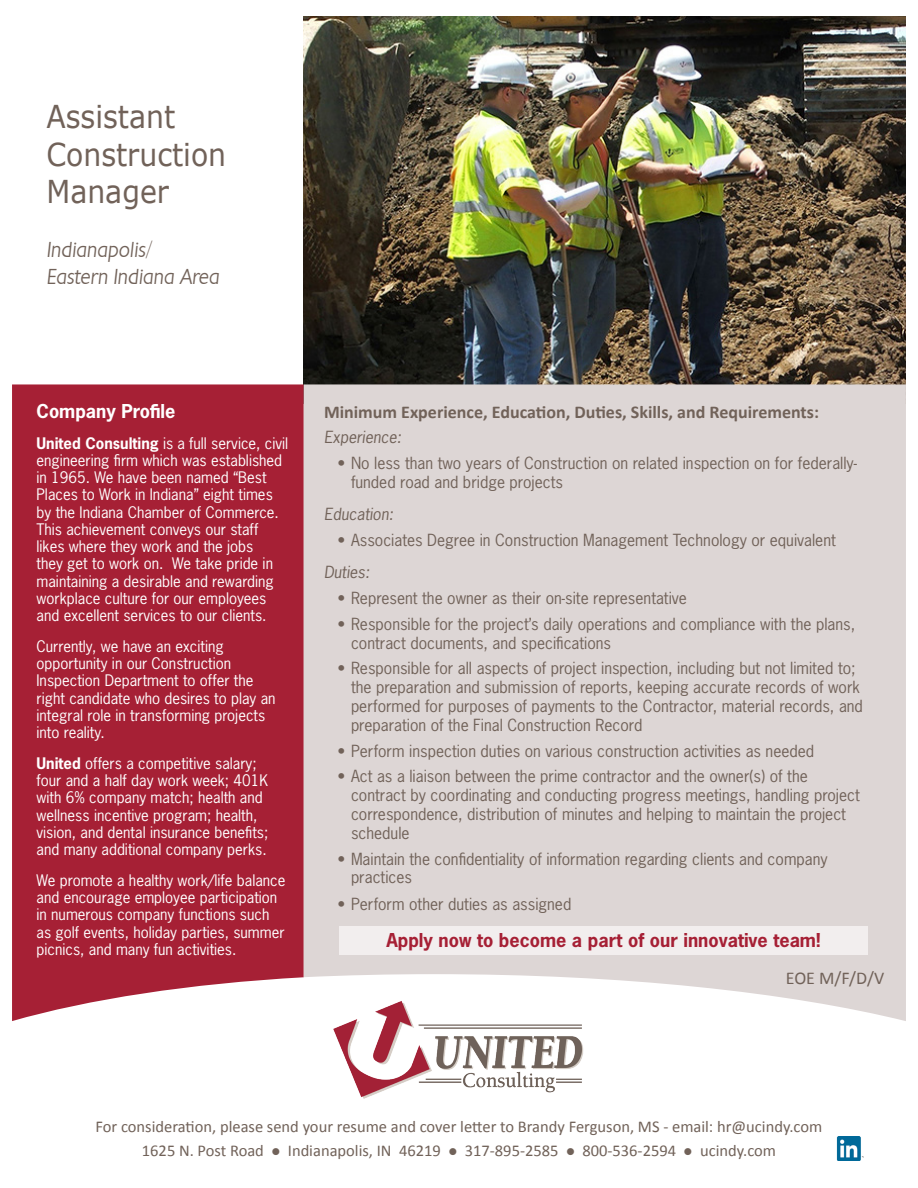
<style>
.page{position:relative;width:918px;height:1188px;background:#fff}
.page>*{position:absolute;margin:0;border:0;box-sizing:border-box;transform-origin:0 0}
.t1{font:31.5px/37.5px "Verdana";color:#716259;scale:.9 1}
.t2{font:italic 300 21px "Chantilly";color:#716259;scale:.9 1}
.t3{font:700 18px "Calibri";color:#716259}
.t4{font:700 18px "News Gothic Std";color:#a62035}
.t5{font:700 18px "News Gothic Std";color:#fff}
.t6{font:18px "Calibri";color:#716259}
.t7{font:16.5px "Calibri";color:#716259}
.t8{font:15.75px/18.9px "News Gothic Std";color:#716259}
.t9{font:italic 15.75px "News Gothic Std";color:#716259}
.t10{font:15px/17.2px "News Gothic Std";color:#fff}
.s1{font-weight:700}
</style>
<div class="page">
<img style="left:304px;top:17px;width:602px;height:367px">
<div style="left:12px;top:384px;width:292px;height:637px;background:#a62035"></div>
<div style="left:304px;top:384px;width:602px;height:637px;background:#ddd6d5"></div>
<img style="left:328px;top:995px;width:262px;height:104px">
<img style="left:836px;top:1136px;width:28px;height:24px">
<div style="left:339px;top:926px;width:529px;height:29px;background:#f2eeee"></div>
<p class="t1" style="left:46px;top:99px;width:201px">Assistant<br>Construction<br>Manager</p>
<p class="t2" style="left:46px;top:237px;width:118px">Indianapolis/</p>
<p class="t2" style="left:46px;top:264px;width:193px">Eastern Indiana Area</p>
<p class="t5" style="left:37px;top:399px;width:140px">Company Profile</p>
<p class="t10" style="left:37px;top:434px;width:253px"><span class="s1">United Consulting</span> is a full service, civil engineering firm which was established in 1965. We have been named “Best Places to Work in Indiana” eight times by the Indiana Chamber of Commerce.<br>This achievement conveys our staff likes where they work and the jobs<br>they get to work on. We take pride in maintaining a desirable and rewarding workplace culture for our employees and excellent services to our clients.</p>
<p class="t10" style="left:37px;top:638px;width:241px">Currently, we have an exciting opportunity in our Construction<br>Inspection Department to offer the right candidate who desires to play an integral role in transforming projects into reality.</p>
<p class="t10" style="left:37px;top:755px;width:233px"><span class="s1">United</span> offers a competitive salary; four and a half day work week; 401K with 6% company match; health and wellness incentive program; health, vision, and dental insurance benefits; and many additional company perks.</p>
<p class="t10" style="left:37px;top:872px;width:250px">We promote a healthy work/life balance and encourage employee participation in numerous company functions such as golf events, holiday parties, summer picnics, and many fun activities.</p>
<p class="t3" style="left:324px;top:400px;width:497px">Minimum Experience, Education, Duties, Skills, and Requirements:</p>
<p class="t9" style="left:324px;top:427px;width:79px">Experience:</p>
<p class="t8" style="left:351px;top:453px;width:508px;text-indent:-14px">• No less than two years of Construction on related inspection on for federally&shy;funded road and bridge projects</p>
<p class="t9" style="left:324px;top:504px;width:71px">Education:</p>
<p class="t8" style="left:338px;top:530px;width:500px">• Associates Degree in Construction Management Technology or equivalent</p>
<p class="t9" style="left:324px;top:562px;width:47px">Duties:</p>
<p class="t8" style="left:338px;top:588px;width:351px">• Represent the owner as their on-site representative</p>
<p class="t8" style="left:351px;top:614px;width:506px;text-indent:-14px">• Responsible for the project’s daily operations and compliance with the plans, contract documents, and specifications</p>
<p class="t8" style="left:351px;top:659px;width:513px;text-indent:-14px">• Responsible for all aspects of project inspection, including but not limited to; the preparation and submission of reports, keeping accurate records of work performed for purposes of payments to the Contractor, material records, and preparation of the Final Construction Record</p>
<p class="t8" style="left:338px;top:741px;width:478px">• Perform inspection duties on various construction activities as needed</p>
<p class="t8" style="left:351px;top:767px;width:510px;text-indent:-14px">• Act as a liaison between the prime contractor and the owner(s) of the contract by coordinating and conducting progress meetings, handling project correspondence, distribution of minutes and helping to maintain the project schedule</p>
<p class="t8" style="left:351px;top:849px;width:478px;text-indent:-14px">• Maintain the confidentiality of information regarding clients and company practices</p>
<p class="t8" style="left:338px;top:894px;width:235px">• Perform other duties as assigned</p>
<p class="t4" style="left:386px;top:928px;width:436px">Apply now to become a part of our innovative team!</p>
<p class="t6" style="left:786px;top:967px;width:100px">EOE M/F/D/V</p>
<p class="t7" style="left:96px;top:1116px;width:728px">For consideration, please send your resume and cover letter to Brandy Ferguson, MS - email: hr@ucindy.com</p>
<p class="t7" style="left:142px;top:1140px;width:636px">1625 N. Post Road ● Indianapolis, IN 46219 ● 317-895-2585 ● 800-536-2594 ● ucindy.com</p>
</div>
